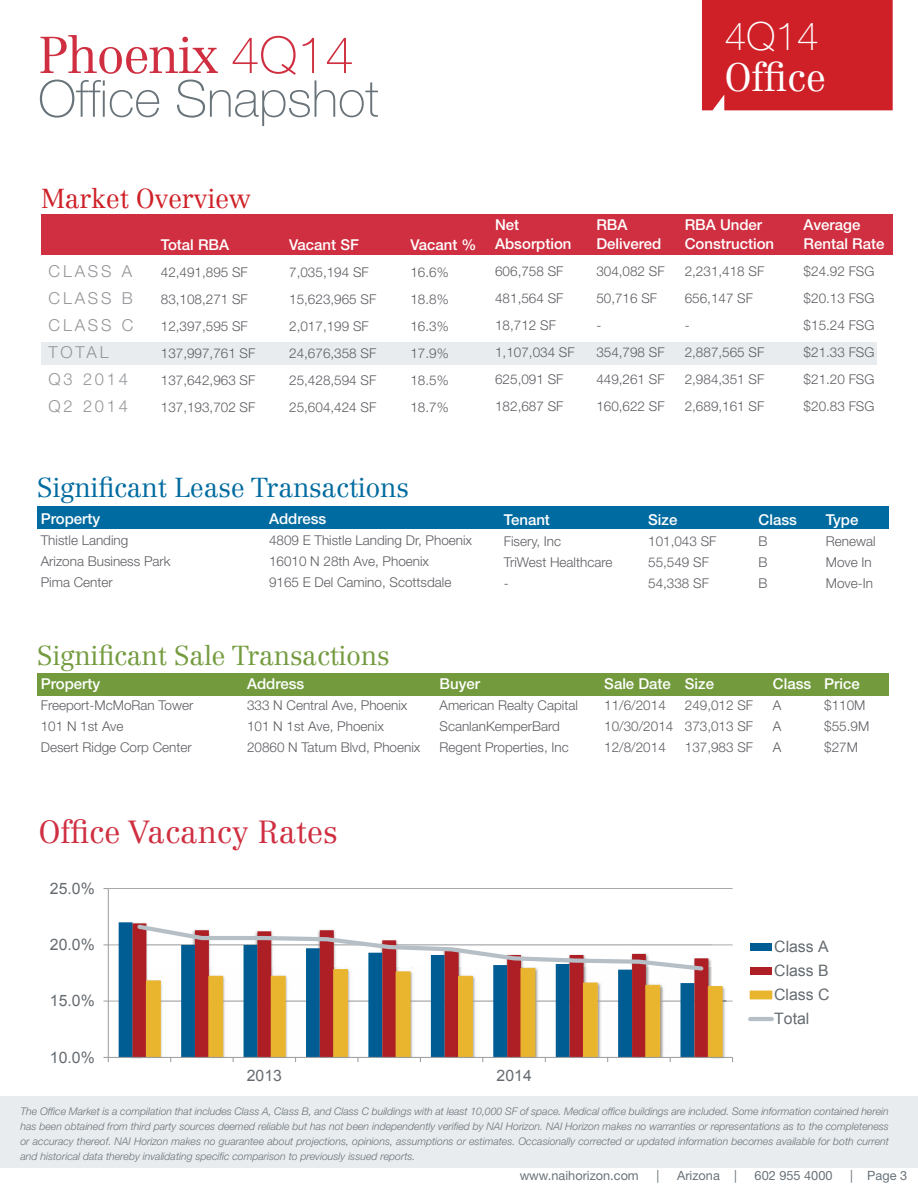
<style>
.page{position:relative;width:918px;height:1188px;background:#fff}
.page>*{position:absolute;margin:0;border:0;box-sizing:border-box;transform-origin:0 0}
.t1{font:100 50.85px "Helvetica Neue LT Std";color:#69737a}
.t2{font:300 50.85px "Centennial LT Std";letter-spacing:-.03em;color:#cf2f40}
.t3{font:300 39px "Centennial LT Std";color:#fff}
.t4{font:100 39px "Helvetica Neue LT Std";color:#fff}
.t5{font:300 31.5px "Centennial LT Std";color:#cf2f40}
.t6{font:300 27px "Centennial LT Std";letter-spacing:-.01em;color:#006ba0}
.t7{font:300 27px "Centennial LT Std";letter-spacing:-.01em;color:#739b3e}
.t8{font:300 27px "Centennial LT Std";letter-spacing:-.01em;color:#cf2027}
.t9{font:300 16.5px/27px "Helvetica Neue LT Std";letter-spacing:.17em;color:#939598}
.t10{font:15.75px/24px "Arial";color:#666c71;text-align:justify}
.t11{font:500 15px/19.5px "Helvetica Neue LT Std";color:#fff}
.t12{font:300 13.5px/27px "Helvetica Neue LT Std";color:#5d5e63}
.t13{font:12.75px "Helvetica Neue LT Std";color:#69737a}
.t14{font:italic 300 10.5px/15px "Helvetica Neue LT Std";color:#69737a;text-align:justify}
.s1{font-family:"Helvetica Neue LT Std";font-weight:100}
</style>
<div class="page">
<div style="left:38px;top:507px;width:851px;height:22px;background:#006ba0"></div>
<div style="left:0;top:1096px;width:918px;height:72px;background:#e9ecee"></div>
<div style="left:37px;top:674px;width:852px;height:22px;background:#739b3e"></div>
<svg style="left:103px;top:888px;width:671px;height:175px"></svg>
<div style="left:702px;top:0;width:191px;height:110px;background:#cf2027"></div>
<div style="left:41px;top:214px;width:852px;height:41px;background:#cf2f40"></div>
<div style="left:41px;top:342px;width:836px;height:22px;background:#e9ecee"></div>
<h1 class="t2" style="left:38px;top:30px;width:317px">Phoenix <span class="s1">4Q14</span></h1>
<h1 class="t1" style="left:38px;top:81px;width:342px">Office Snapshot</h1>
<h3 class="t8" style="left:41px;top:186px;width:211px">Market Overview</h3>
<p class="t9" style="left:49px;top:260px;width:86px">CLASS A<br>CLASS B<br>CLASS C<br>TOTAL<br>Q3 2014<br>Q2 2014</p>
<p class="t11" style="left:161px;top:237px;width:70px">Total RBA</p>
<p class="t12" style="left:161px;top:260px;width:96px">42,491,895 SF<br>83,108,271 SF<br>12,397,595 SF<br>137,997,761 SF<br>137,642,963 SF<br>137,193,702 SF</p>
<p class="t11" style="left:289px;top:236px;width:71px">Vacant SF</p>
<p class="t12" style="left:289px;top:260px;width:89px">7,035,194 SF<br>15,623,965 SF<br>2,017,199 SF<br>24,676,358 SF<br>25,428,594 SF<br>25,604,424 SF</p>
<h2 class="t4" style="left:725px;top:23px;width:95px">4Q14</h2>
<h2 class="t3" style="left:725px;top:58px;width:103px">Office</h2>
<p class="t11" style="left:410px;top:237px;width:68px">Vacant %</p>
<p class="t12" style="left:410px;top:260px;width:40px;text-align:justify">16.6% 18.8% 16.3% 17.9% 18.5% 18.7%</p>
<p class="t11" style="left:495px;top:216px;width:78px">Net<br>Absorption</p>
<p class="t12" style="left:495px;top:259px;width:81px">606,758 SF<br>481,564 SF<br>18,712 SF<br>1,107,034 SF<br>625,091 SF<br>182,687 SF</p>
<p class="t11" style="left:596px;top:216px;width:67px">RBA<br>Delivered</p>
<p class="t12" style="left:596px;top:259px;width:70px">304,082 SF<br>50,716 SF -<br>354,798 SF<br>449,261 SF<br>160,622 SF</p>
<p class="t11" style="left:685px;top:216px;width:91px">RBA Under<br>Construction</p>
<p class="t12" style="left:685px;top:259px;width:81px">2,231,418 SF<br>656,147 SF<br>-<br>2,887,565 SF<br>2,984,351 SF<br>2,689,161 SF</p>
<p class="t11" style="left:804px;top:216px;width:82px">Average<br>Rental Rate</p>
<p class="t12" style="left:804px;top:259px;width:72px;text-align:justify">$24.92 FSG $20.13 FSG $15.24 FSG $21.33 FSG $21.20 FSG $20.83 FSG</p>
<h3 class="t6" style="left:37px;top:474px;width:373px">Significant Lease Transactions</h3>
<p class="t11" style="left:41px;top:511px;width:61px">Property</p>
<p class="t12" style="left:41px;top:532px;width:131px;line-height:21px">Thistle Landing<br>Arizona Business Park<br>Pima Center</p>
<p class="t11" style="left:269px;top:511px;width:59px">Address</p>
<p class="t12" style="left:269px;top:532px;width:205px;line-height:21px">4809 E Thistle Landing Dr, Phoenix<br>16010 N 28th Ave, Phoenix<br>9165 E Del Camino, Scottsdale</p>
<h3 class="t7" style="left:37px;top:643px;width:354px">Significant Sale Transactions</h3>
<p class="t11" style="left:504px;top:512px;width:48px">Tenant</p>
<p class="t12" style="left:504px;top:532px;width:110px;line-height:21px">Fisery, Inc<br>TriWest Healthcare -</p>
<p class="t11" style="left:648px;top:512px;width:31px">Size</p>
<p class="t12" style="left:648px;top:532px;width:70px;line-height:21px">101,043 SF<br>55,549 SF<br>54,338 SF</p>
<p class="t11" style="left:759px;top:512px;width:40px">Class</p>
<p class="t12" style="left:759px;top:532px;width:11px;line-height:21px;text-align:justify">B B B</p>
<p class="t11" style="left:826px;top:512px;width:34px">Type</p>
<p class="t12" style="left:826px;top:532px;width:51px;line-height:21px">Renewal<br>Move In<br>Move-In</p>
<p class="t11" style="left:41px;top:676px;width:61px">Property</p>
<p class="t12" style="left:41px;top:697px;width:154px;line-height:21px">Freeport-McMoRan Tower<br>101 N 1st Ave<br>Desert Ridge Corp Center</p>
<p class="t11" style="left:247px;top:675px;width:59px">Address</p>
<p class="t12" style="left:247px;top:696px;width:175px;line-height:21px">333 N Central Ave, Phoenix<br>101 N 1st Ave, Phoenix<br>20860 N Tatum Blvd, Phoenix</p>
<p class="t11" style="left:440px;top:676px;width:42px">Buyer</p>
<p class="t12" style="left:440px;top:697px;width:140px;line-height:21px">American Realty Capital<br>ScanlanKemperBard<br>Regent Properties, Inc</p>
<h3 class="t5" style="left:39px;top:816px;width:300px">Office Vacancy Rates</h3>
<p class="t10" style="left:50px;top:876px;width:46px">25.0%</p>
<p class="t10" style="left:50px;top:932px;width:46px">20.0%</p>
<p class="t10" style="left:50px;top:989px;width:46px">15.0%</p>
<p class="t10" style="left:50px;top:1045px;width:46px">10.0%</p>
<p class="t10" style="left:247px;top:1064px;width:37px">2013</p>
<p class="t10" style="left:497px;top:1064px;width:37px">2014</p>
<p class="t11" style="left:604px;top:676px;width:68px">Sale Date</p>
<p class="t12" style="left:604px;top:697px;width:71px;line-height:21px">11/6/2014<br>10/30/2014<br>12/8/2014</p>
<p class="t11" style="left:685px;top:676px;width:31px">Size</p>
<p class="t12" style="left:685px;top:697px;width:70px;line-height:21px;text-align:justify">249,012 SF 373,013 SF 137,983 SF</p>
<p class="t11" style="left:773px;top:676px;width:40px">Class</p>
<p class="t12" style="left:773px;top:697px;width:10px;line-height:21px;text-align:justify">A A A</p>
<p class="t11" style="left:824px;top:676px;width:37px">Price</p>
<p class="t12" style="left:824px;top:697px;width:47px;line-height:21px">$110M $55.9M $27M</p>
<p class="t10" style="left:774px;top:934px;width:57px">Class A Class B Class C Total</p>
<p class="t14" style="left:20px;top:1106px;width:870px">The Office Market is a compilation that includes Class A, Class B, and Class C buildings with at least 10,000 SF of space. Medical office buildings are included. Some information contained herein has been obtained from third party sources deemed reliable but has not been independently verified by NAI Horizon. NAI Horizon makes no warranties or representations as to the completeness or accuracy thereof. NAI Horizon makes no guarantee about projections, opinions, assumptions or estimates. Occasionally corrected or updated information becomes available for both current and historical data thereby invalidating specific comparison to previously issued reports.</p>
<p class="t13" style="left:545px;top:1134px;width:121px">www.naihorizon.com</p>
<p class="t13" style="left:682px;top:1134px;width:4px">|</p>
<p class="t13" style="left:702px;top:1134px;width:61px">Arizona |</p>
<p class="t13" style="left:780px;top:1134px;width:79px">602 955 4000</p>
<p class="t13" style="left:520px;top:1171px;width:121px">www.naihorizon.com</p>
<p class="t13" style="left:657px;top:1171px;width:4px">|</p>
<p class="t13" style="left:677px;top:1171px;width:61px">Arizona |</p>
<p class="t13" style="left:755px;top:1171px;width:79px">602 955 4000</p>
<p class="t13" style="left:850px;top:1171px;width:58px">| Page 3</p>
</div>
